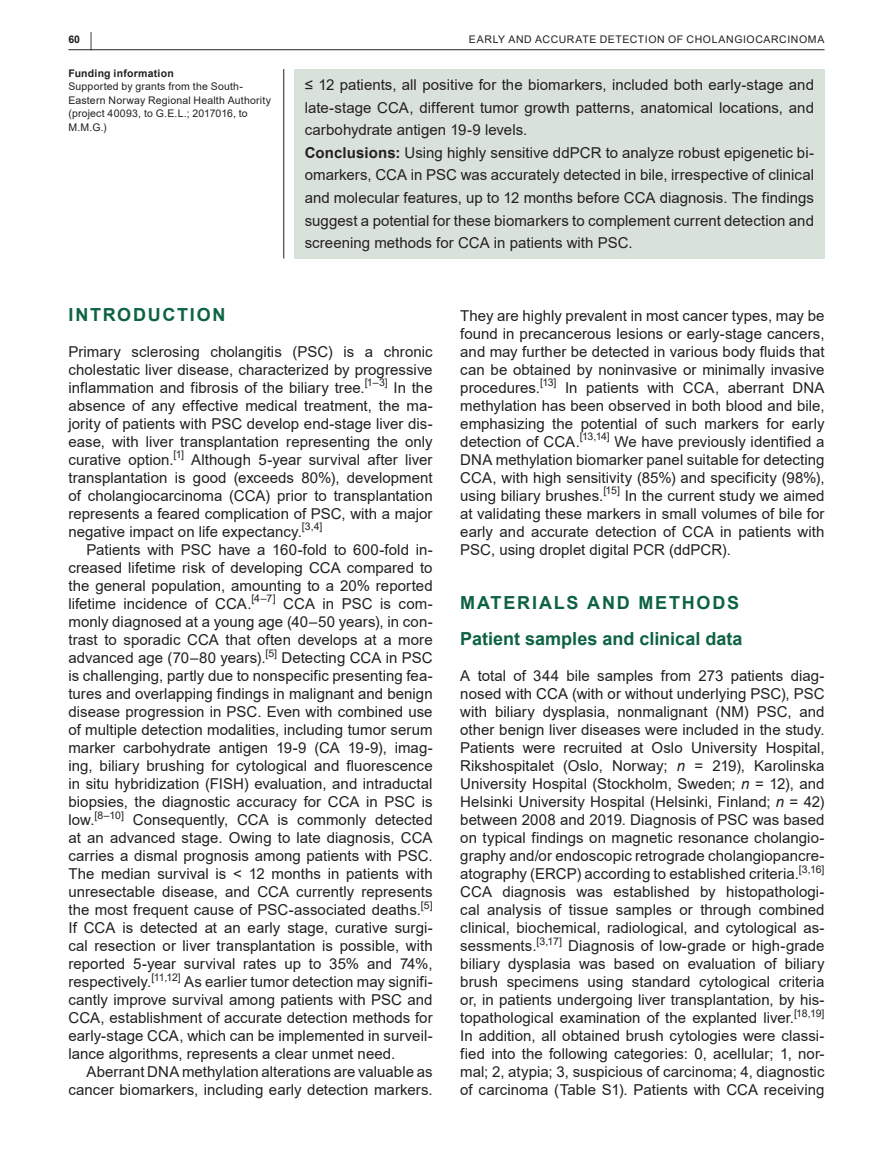
<style>
.page{position:relative;width:893px;height:1174px;background:#fff}
.page>*{position:absolute;margin:0;border:0;box-sizing:border-box;transform-origin:0 0}
.t1{font:700 18px/36px "Arial";letter-spacing:.005em;color:#0d6341}
.t2{font:700 18px "Arial";letter-spacing:.085em;color:#0d6341}
.t3{font:15px/18px "Arial";letter-spacing:.005em;color:#231f20;text-align:justify}
.t4{font:10.5px/13.5px "Arial";letter-spacing:.02em;color:#231f20}
.t5{font:10.5px "Arial";letter-spacing:.06em;color:#231f20}
.t6{font:700 10.5px "Arial";letter-spacing:.02em;color:#231f20}
.s1{font-size:19.5px}
.s2{font-weight:700}
.s3{font-style:italic}
</style>
<div class="page">
<hr style="left:68px;top:49px;width:756px;height:1px;background:#231f20">
<div style="left:294px;top:69px;width:530px;height:189px;background:#d9e1db"></div>
<hr style="left:283px;top:69px;width:1px;height:189px;background:#231f20">
<p class="t6" style="left:68px;top:32px;width:25px">60 <span class="s1">|</span></p>
<p class="t5" style="left:469px;top:32px;width:357px">EARLY AND ACCURATE DETECTION OF CHOLANGIOCARCINOMA</p>
<p class="t6" style="left:68px;top:66px;width:107px">Funding information</p>
<p class="t4" style="left:68px;top:80px;width:204px">Supported by grants from the South-<br>Eastern Norway Regional Health Authority (project 40093, to G.E.L.; 2017016, to<br>M.M.G.)</p>
<p class="t3" style="left:305px;top:74px;width:511px;line-height:22.5px;text-align:left">≤ 12 patients, all positive for the biomarkers, included both early-stage and late-stage CCA, different tumor growth patterns, anatomical locations, and carbohydrate antigen 19-9 levels.<br><span class="s2">Conclusions:</span> Using highly sensitive ddPCR to analyze robust epigenetic bi&shy;omarkers, CCA in PSC was accurately detected in bile, irrespective of clinical and molecular features, up to 12 months before CCA diagnosis. The findings suggest a potential for these biomarkers to complement current detection and screening methods for CCA in patients with PSC.</p>
<p class="t2" style="left:68px;top:302px;width:159px">INTRODUCTION</p>
<p class="t3" style="left:68px;top:343px;width:366px">Primary sclerosing cholangitis (PSC) is a chronic cholestatic liver disease, characterized by progressive inflammation and fibrosis of the biliary tree.</p>
<p class="t4" style="left:365px;top:376px;width:25px">[1–3]</p>
<p class="t3" style="left:68px;top:379px;width:366px;text-indent:325px">In the absence of any effective medical treatment, the ma&shy;jority of patients with PSC develop end-stage liver dis&shy;ease, with liver transplantation representing the only curative option.</p>
<p class="t4" style="left:174px;top:448px;width:12px">[1]</p>
<p class="t3" style="left:68px;top:451px;width:366px;text-indent:123px">Although 5-year survival after liver transplantation is good (exceeds 80%), development of cholangiocarcinoma (CCA) prior to transplantation represents a feared complication of PSC, with a major negative impact on life expectancy.</p>
<p class="t4" style="left:302px;top:520px;width:22px">[3,4]</p>
<p class="t3" style="left:68px;top:541px;width:366px;text-indent:18px">Patients with PSC have a 160-fold to 600-fold in&shy;creased lifetime risk of developing CCA compared to the general population, amounting to a 20% reported lifetime incidence of CCA.</p>
<p class="t4" style="left:252px;top:592px;width:26px">[4–7]</p>
<p class="t3" style="left:68px;top:595px;width:366px;text-indent:215px">CCA in PSC is com&shy;monly diagnosed at a young age (40–50 years), in con&shy;trast to sporadic CCA that often develops at a more advanced age (70–80 years).</p>
<p class="t4" style="left:265px;top:646px;width:13px">[5]</p>
<p class="t3" style="left:68px;top:649px;width:366px;text-indent:213px">Detecting CCA in PSC is challenging, partly due to nonspecific presenting fea&shy;tures and overlapping findings in malignant and benign disease progression in PSC. Even with combined use of multiple detection modalities, including tumor serum marker carbohydrate antigen 19-9 (CA 19-9), imag&shy;ing, biliary brushing for cytological and fluorescence in situ hybridization (FISH) evaluation, and intraductal biopsies, the diagnostic accuracy for CCA in PSC is low.</p>
<p class="t4" style="left:94px;top:808px;width:31px">[8–10]</p>
<p class="t3" style="left:68px;top:811px;width:366px;text-indent:64px">Consequently, CCA is commonly detected at an advanced stage. Owing to late diagnosis, CCA carries a dismal prognosis among patients with PSC.<br>The median survival is &lt; 12 months in patients with unresectable disease, and CCA currently represents the most frequent cause of PSC-associated deaths.</p>
<p class="t4" style="left:421px;top:898px;width:13px">[5]</p>
<p class="t3" style="left:68px;top:919px;width:366px">If CCA is detected at an early stage, curative surgi&shy;cal resection or liver transplantation is possible, with reported 5-year survival rates up to 35% and 74%, respectively.</p>
<p class="t4" style="left:151px;top:970px;width:31px">[11,12]</p>
<p class="t3" style="left:68px;top:973px;width:366px;text-indent:116px">As earlier tumor detection may signifi&shy;cantly improve survival among patients with PSC and CCA, establishment of accurate detection methods for early-stage CCA, which can be implemented in surveil&shy;lance algorithms, represents a clear unmet need.</p>
<p class="t3" style="left:68px;top:1063px;width:366px;text-align:right">Aberrant DNA methylation alterations are valuable as cancer biomarkers, including early detection markers.</p>
<p class="t3" style="left:460px;top:307px;width:366px">They are highly prevalent in most cancer types, may be found in precancerous lesions or early-stage cancers, and may further be detected in various body fluids that can be obtained by noninvasive or minimally invasive procedures.</p>
<p class="t4" style="left:540px;top:376px;width:18px">[13]</p>
<p class="t3" style="left:460px;top:379px;width:366px;text-indent:105px">In patients with CCA, aberrant DNA methylation has been observed in both blood and bile, emphasizing the potential of such markers for early detection of CCA.</p>
<p class="t4" style="left:580px;top:430px;width:31px">[13,14]</p>
<p class="t3" style="left:460px;top:433px;width:366px;text-indent:154px">We have previously identified a DNA methylation biomarker panel suitable for detecting CCA, with high sensitivity (85%) and specificity (98%), using biliary brushes.</p>
<p class="t4" style="left:603px;top:484px;width:18px">[15]</p>
<p class="t3" style="left:460px;top:487px;width:366px;text-indent:164px">In the current study we aimed at validating these markers in small volumes of bile for early and accurate detection of CCA in patients with PSC, using droplet digital PCR (ddPCR).</p>
<p class="t1" style="left:460px;top:585px;width:284px">MATERIALS AND METHODS<br>Patient samples and clinical data</p>
<p class="t3" style="left:460px;top:667px;width:366px">A total of 344 bile samples from 273 patients diag&shy;nosed with CCA (with or without underlying PSC), PSC with biliary dysplasia, nonmalignant (NM) PSC, and other benign liver diseases were included in the study.<br>Patients were recruited at Oslo University Hospital, Rikshospitalet (Oslo, Norway; <span class="s3">n</span> = 219), Karolinska University Hospital (Stockholm, Sweden; <span class="s3">n</span> = 12), and Helsinki University Hospital (Helsinki, Finland; <span class="s3">n</span> = 42) between 2008 and 2019. Diagnosis of PSC was based on typical findings on magnetic resonance cholangio&shy;graphy and/or endoscopic retrograde cholangiopancre&shy;atography (ERCP) according to established criteria.</p>
<p class="t4" style="left:799px;top:862px;width:27px">[3,16]</p>
<p class="t3" style="left:460px;top:883px;width:366px">CCA diagnosis was established by histopathologi&shy;cal analysis of tissue samples or through combined clinical, biochemical, radiological, and cytological as&shy;sessments.</p>
<p class="t4" style="left:536px;top:934px;width:27px">[3,17]</p>
<p class="t3" style="left:460px;top:937px;width:366px;text-indent:108px">Diagnosis of low-grade or high-grade biliary dysplasia was based on evaluation of biliary brush specimens using standard cytological criteria or, in patients undergoing liver transplantation, by his&shy;topathological examination of the explanted liver.</p>
<p class="t4" style="left:794px;top:1006px;width:32px">[18,19]</p>
<p class="t3" style="left:460px;top:1027px;width:366px">In addition, all obtained brush cytologies were classi&shy;fied into the following categories: 0, acellular; 1, nor&shy;mal; 2, atypia; 3, suspicious of carcinoma; 4, diagnostic of carcinoma (Table S1). Patients with CCA receiving</p>
</div>
